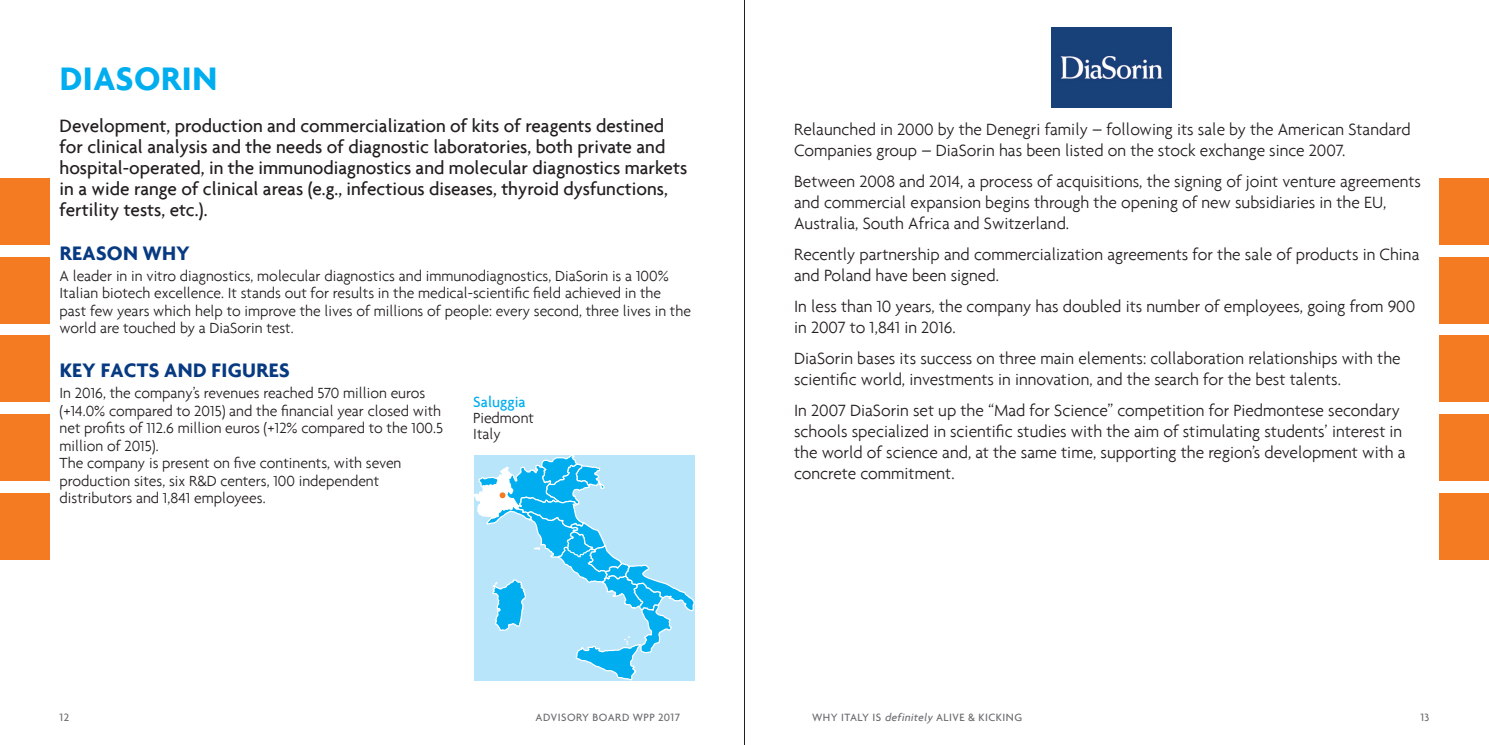
<style>
.page{position:relative;width:1489px;height:745px;background:#fff}
.page>*{position:absolute;margin:0;border:0;box-sizing:border-box;transform-origin:0 0}
.Titoletto_dati{font:700 35px "Agenda";letter-spacing:.015em;color:#00aeef}
.Titoletto_dati-2{font:700 21px "Agenda";letter-spacing:.015em;color:#073a81}
.Testo{font:500 19.25px/21px "Agenda";color:#231f20}
.Testo-2{font:300 17.5px/21px "Agenda";color:#231f20}
.Testo-3{font:300 15.75px/17.5px "Agenda";color:#231f20}
.Titoletto_dati-3{font:300 15.75px/17.5px "Agenda";color:#231f20}
.Testo_Elenco{font:300 15.75px "Agenda";color:#231f20}
.Testo_Elenco-2{font:500 15.75px "Agenda";color:#00aeef}
.t1{font:500 11.38px "Agenda";letter-spacing:.045em;color:#6c6d70}
.s1{font-style:italic}
</style>
<div class="page">
<hr style="left:744px;top:0;width:1px;height:744px;background:#231f20">
<div style="left:0;top:178px;width:50px;height:67px;background:#f47b21"></div>
<div style="left:0;top:257px;width:50px;height:66px;background:#f47b21"></div>
<div style="left:0;top:335px;width:50px;height:66px;background:#f47b21"></div>
<div style="left:0;top:414px;width:50px;height:66px;background:#f47b21"></div>
<div style="left:0;top:493px;width:50px;height:66px;background:#f47b21"></div>
<div style="left:1439px;top:178px;width:49px;height:67px;background:#f47b21"></div>
<div style="left:1439px;top:257px;width:49px;height:66px;background:#f47b21"></div>
<div style="left:1439px;top:335px;width:49px;height:66px;background:#f47b21"></div>
<div style="left:1439px;top:414px;width:49px;height:66px;background:#f47b21"></div>
<div style="left:1439px;top:493px;width:49px;height:66px;background:#f47b21"></div>
<img style="left:1051px;top:28px;width:120px;height:79px">
<svg style="left:474px;top:455px;width:221px;height:225px"></svg>
<p class="Titoletto_dati" style="left:60px;top:57px;width:159px">DIASORIN</p>
<p class="Testo" style="left:60px;top:115px;width:629px">Development, production and commercialization of kits of reagents destined for clinical analysis and the needs of diagnostic laboratories, both private and hospital-operated, in the immunodiagnostics and molecular diagnostics markets in a wide range of clinical areas (e.g., infectious diseases, thyroid dysfunctions, fertility tests, etc.).</p>
<p class="Titoletto_dati-2" style="left:60px;top:240px;width:131px">REASON WHY</p>
<p class="Testo-3" style="left:60px;top:266px;width:633px">A leader in in vitro diagnostics, molecular diagnostics and immunodiagnostics, DiaSorin is a 100% Italian biotech excellence. It stands out for results in the medical-scientific field achieved in the past few years which help to improve the lives of millions of people: every second, three lives in the world are touched by a DiaSorin test.</p>
<p class="Titoletto_dati-2" style="left:60px;top:357px;width:231px">KEY FACTS AND FIGURES</p>
<p class="Titoletto_dati-3" style="left:60px;top:384px;width:385px">In 2016, the company’s revenues reached 570 million euros (+14.0% compared to 2015) and the financial year closed with net profits of 112.6 million euros (+12% compared to the 100.5 million of 2015).</p>
<p class="Titoletto_dati-3" style="left:60px;top:454px;width:343px">The company is present on five continents, with seven production sites, six R&amp;D centers, 100 independent distributors and 1,841 employees.</p>
<p class="Testo_Elenco-2" style="left:473px;top:392px;width:54px">Saluggia</p>
<p class="Testo_Elenco" style="left:473px;top:408px;width:62px">Piedmont</p>
<p class="Testo_Elenco" style="left:473px;top:424px;width:29px">Italy</p>
<p class="Testo-2" style="left:794px;top:119px;width:618px">Relaunched in 2000 by the Denegri family – following its sale by the American Standard<br>Companies group – DiaSorin has been listed on the stock exchange since 2007.</p>
<p class="Testo-2" style="left:794px;top:170px;width:628px">Between 2008 and 2014, a process of acquisitions, the signing of joint venture agreements and commercial expansion begins through the opening of new subsidiaries in the EU,<br>Australia, South Africa and Switzerland.</p>
<p class="Testo-2" style="left:794px;top:243px;width:627px">Recently partnership and commercialization agreements for the sale of products in China and Poland have been signed.</p>
<p class="Testo-2" style="left:794px;top:295px;width:622px">In less than 10 years, the company has doubled its number of employees, going from 900 in 2007 to 1,841 in 2016.</p>
<p class="Testo-2" style="left:794px;top:347px;width:608px">DiaSorin bases its success on three main elements: collaboration relationships with the scientific world, investments in innovation, and the search for the best talents.</p>
<p class="Testo-2" style="left:794px;top:399px;width:613px">In 2007 DiaSorin set up the “Mad for Science” competition for Piedmontese secondary schools specialized in scientific studies with the aim of stimulating students’ interest in the world of science and, at the same time, supporting the region’s development with a concrete commitment.</p>
<p class="t1" style="left:60px;top:709px;width:11px">12</p>
<p class="t1" style="left:535px;top:709px;width:146px">ADVISORY BOARD WPP 2017</p>
<p class="t1" style="left:812px;top:709px;width:212px">WHY ITALY IS <span class="s1">definitely</span> ALIVE &amp; KICKING</p>
<p class="t1" style="left:1420px;top:709px;width:10px">13</p>
</div>
